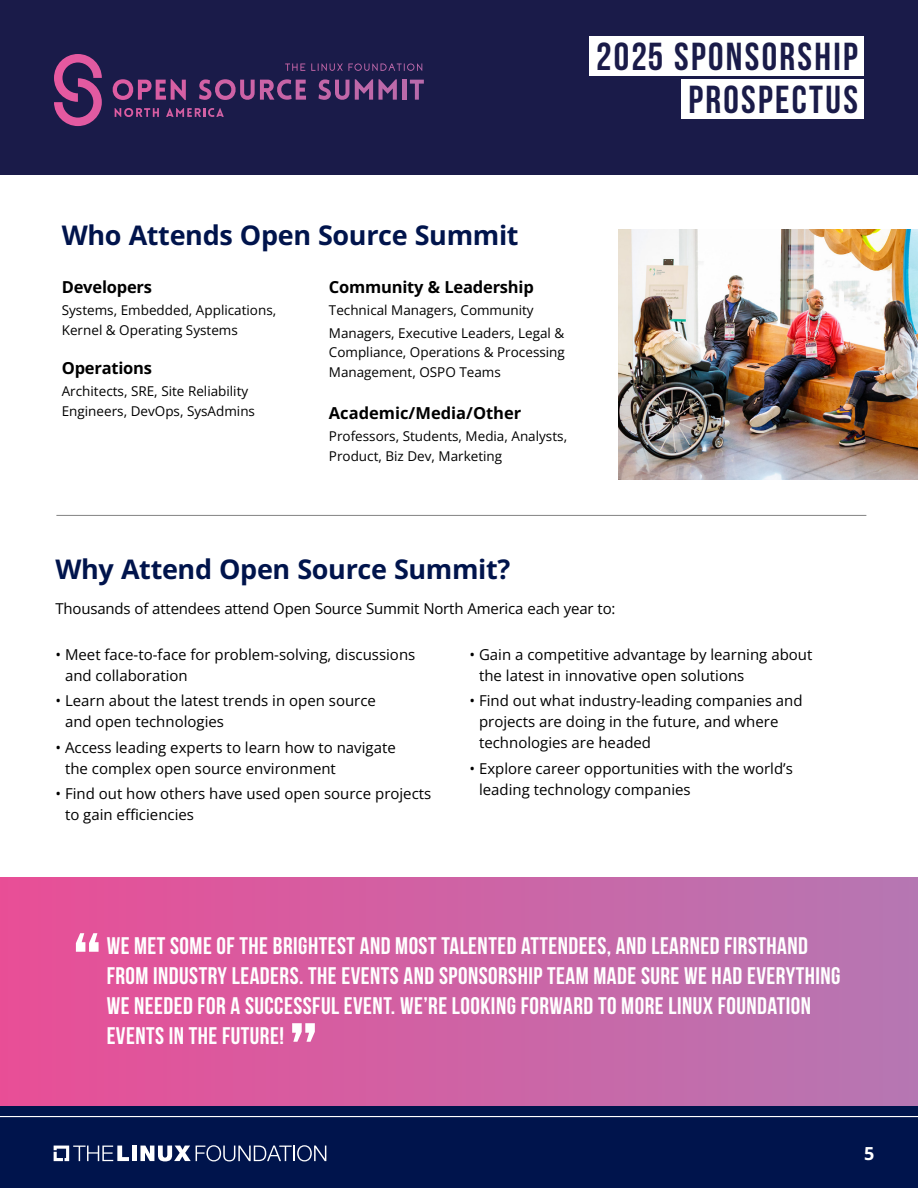
<style>
.page{position:relative;width:918px;height:1188px;background:#fff}
.page>*{position:absolute;margin:0;border:0;box-sizing:border-box;transform-origin:0 0}
.PULL_QUOTE{font:90px "Bebas Neue";color:#fff}
.t1{font:39px/43.5px "Bebas Neue";letter-spacing:.06em;color:#1a1b49;text-align:right}
.SUB_Bluebell{font:700 27px "Open Sans";letter-spacing:-.015em;color:#00144c}
.PULL_QUOTE-2{font:24px/30px "Bebas Neue";letter-spacing:.02em;color:#fff}
.t2{font:700 18px "Open Sans";color:#fff}
.SUB_11pt{font:700 16.5px "Open Sans";letter-spacing:-.015em;color:#000}
.Promo_Opp_Text{font:700 16.5px "Open Sans";color:#000}
.Promo_Opp_Text-2{font:15px/21px "Open Sans";color:#000}
.SUB_11pt-2{font:15px "Open Sans";letter-spacing:-.015em;color:#000}
.Promo_Opp_Text-3{font:13.5px/19.5px "Open Sans";color:#000}
</style>
<div class="page">
<div style="left:0;top:1105px;width:918px;height:83px;background:#00144c"></div>
<div style="left:0;top:0;width:918px;height:175px;background:#1a1b49"></div>
<div style="left:589px;top:36px;width:275px;height:40px;background:#fff"></div>
<div style="left:682px;top:80px;width:182px;height:39px;background:#fff"></div>
<div style="left:132px;top:1146px;width:5px;height:15px;background:#fff"></div>
<svg style="left:140px;top:1145px;width:186px;height:16px"></svg>
<svg style="left:54px;top:1146px;width:75px;height:15px"></svg>
<hr style="left:0;top:1116px;width:918px;height:1px;background:#fff">
<svg style="left:54px;top:54px;width:48px;height:72px"></svg>
<svg style="left:112px;top:79px;width:74px;height:21px"></svg>
<svg style="left:199px;top:79px;width:107px;height:21px"></svg>
<svg style="left:319px;top:79px;width:30px;height:21px"></svg>
<svg style="left:355px;top:79px;width:42px;height:21px"></svg>
<hr style="left:402px;top:80px;width:4px;height:20px;background:#bb69aa">
<svg style="left:410px;top:80px;width:14px;height:20px"></svg>
<svg style="left:115px;top:108px;width:44px;height:9px"></svg>
<svg style="left:166px;top:108px;width:58px;height:9px"></svg>
<svg style="left:285px;top:63px;width:20px;height:8px"></svg>
<svg style="left:311px;top:63px;width:111px;height:8px"></svg>
<hr style="left:56px;top:515px;width:810px;height:1px;background:#000">
<div style="left:0;top:878px;width:918px;height:227px;background:linear-gradient(to right,#e94e96,#b577b3)"></div>
<img style="left:618px;top:230px;width:300px;height:250px">
<h2 class="t1" style="left:596px;top:34px;width:264px">2025 SPONSORSHIP<br>PROSPECTUS</h2>
<p class="SUB_Bluebell" style="left:62px;top:217px;width:458px">Who Attends Open Source Summit</p>
<p class="SUB_11pt" style="left:62px;top:276px;width:92px">Developers</p>
<p class="Promo_Opp_Text-3" style="left:62px;top:300px;width:216px">Systems, Embedded, Applications,<br>Kernel &amp; Operating Systems</p>
<p class="SUB_11pt" style="left:62px;top:357px;width:92px">Operations</p>
<p class="Promo_Opp_Text-3" style="left:62px;top:381px;width:195px">Architects, SRE, Site Reliability<br>Engineers, DevOps, SysAdmins</p>
<p class="SUB_11pt" style="left:329px;top:276px;width:206px">Community &amp; Leadership</p>
<p class="Promo_Opp_Text-3" style="left:329px;top:299px;width:237px;line-height:22.5px">Technical Managers, Community<br>Managers, Executive Leaders, Legal &amp;</p>
<p class="Promo_Opp_Text-3" style="left:329px;top:342px;width:238px">Compliance, Operations &amp; Processing<br>Management, OSPO Teams</p>
<p class="Promo_Opp_Text" style="left:329px;top:402px;width:194px">Academic/Media/Other</p>
<p class="Promo_Opp_Text-3" style="left:329px;top:426px;width:240px">Professors, Students, Media, Analysts,<br>Product, Biz Dev, Marketing</p>
<p class="SUB_Bluebell" style="left:56px;top:551px;width:456px">Why Attend Open Source Summit?</p>
<p class="SUB_11pt-2" style="left:56px;top:598px;width:562px">Thousands of attendees attend Open Source Summit North America each year to:</p>
<p class="Promo_Opp_Text-2" style="left:65px;top:643px;width:352px;text-indent:-10px">• Meet face-to-face for problem-solving, discussions and collaboration</p>
<p class="Promo_Opp_Text-2" style="left:65px;top:690px;width:312px;text-indent:-10px">• Learn about the latest trends in open source and open technologies</p>
<p class="Promo_Opp_Text-2" style="left:65px;top:736px;width:332px;text-indent:-10px">• Access leading experts to learn how to navigate the complex open source environment</p>
<p class="Promo_Opp_Text-2" style="left:65px;top:783px;width:368px;text-indent:-10px">• Find out how others have used open source projects to gain efficiencies</p>
<p class="Promo_Opp_Text-2" style="left:479px;top:643px;width:335px;text-indent:-10px">• Gain a competitive advantage by learning about the latest in innovative open solutions</p>
<p class="Promo_Opp_Text-2" style="left:479px;top:690px;width:325px;text-indent:-10px">• Find out what industry-leading companies and projects are doing in the future, and where technologies are headed</p>
<p class="Promo_Opp_Text-2" style="left:479px;top:757px;width:315px;text-indent:-10px">• Explore career opportunities with the world’s leading technology companies</p>
<p class="PULL_QUOTE" style="left:72px;top:916px;width:31px">“</p>
<p class="PULL_QUOTE-2" style="left:107px;top:931px;width:735px">WE MET SOME OF THE BRIGHTEST AND MOST TALENTED ATTENDEES, AND LEARNED FIRSTHAND FROM INDUSTRY LEADERS. THE EVENTS AND SPONSORSHIP TEAM MADE SURE WE HAD EVERYTHING WE NEEDED FOR A SUCCESSFUL EVENT. WE’RE LOOKING FORWARD TO MORE LINUX FOUNDATION EVENTS IN THE FUTURE!</p>
<p class="PULL_QUOTE" style="left:289px;top:1006px;width:31px">”</p>
<p class="t2" style="left:864px;top:1141px;width:12px">5</p>
</div>
